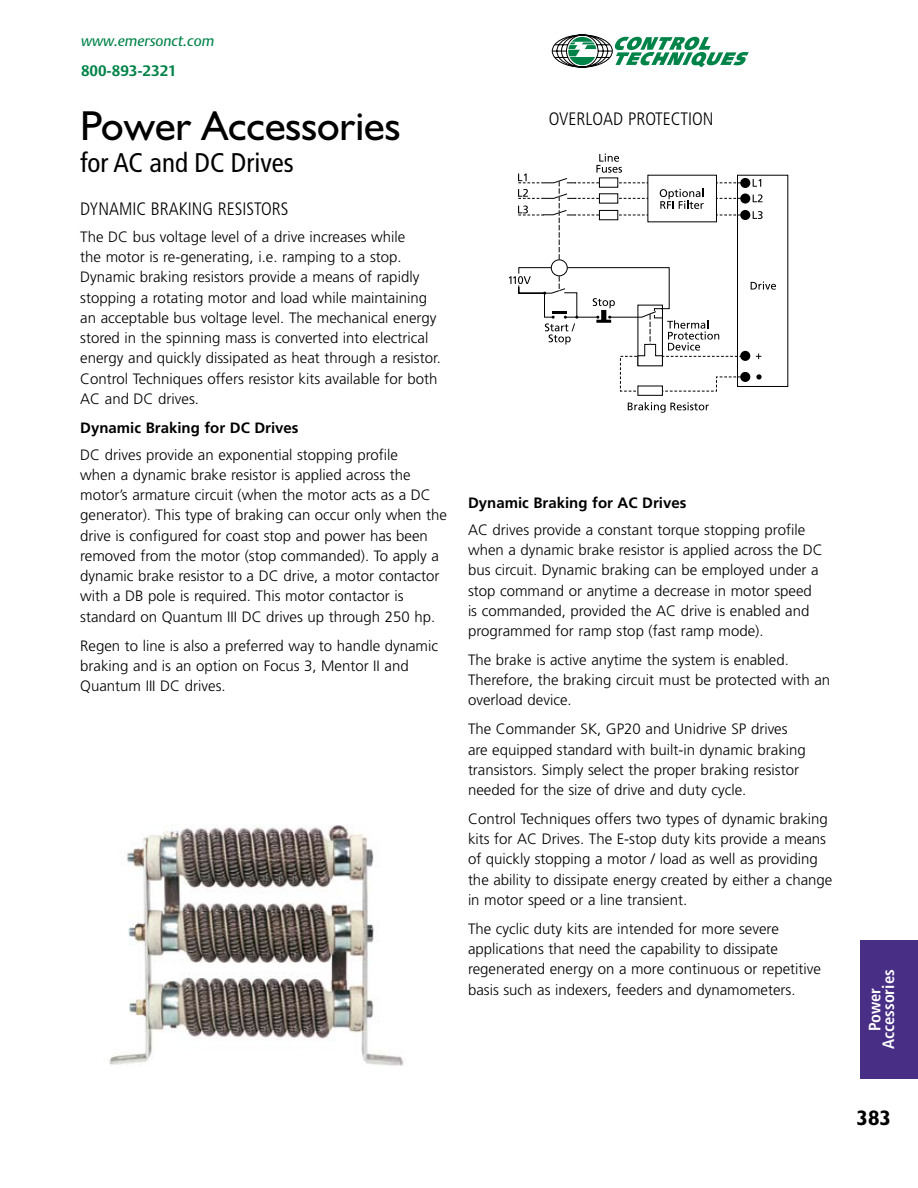
<style>
.page{position:relative;width:918px;height:1188px;background:#fff}
.page>*{position:absolute;margin:0;border:0;box-sizing:border-box;transform-origin:0 0}
.t1{font:42px "Humanist 521 BT";color:#000}
.t2{font:condensed 27px "Frutiger";color:#000}
.t3{font:700 21px "Humanist 521 BT";color:#000}
.t4{font:300 condensed 18px "Frutiger";color:#000}
.t5{font:700 condensed 16.5px/13.5px "Frutiger";color:#fff;text-align:center}
.t6{font:300 15px/20.2px "Frutiger";color:#000}
.t7{font:700 15px "Frutiger";color:#000}
.t8{font:italic 15px "DTL Argo T";color:#008348}
.t9{font:700 15px "DTL Argo T";color:#008348}
</style>
<div class="page">
<svg style="left:551px;top:34px;width:198px;height:34px"></svg>
<div style="left:860px;top:941px;width:58px;height:138px;background:#482e85"></div>
<div style="left:638px;top:386px;width:25px;height:10px;border:1px solid #000"></div>
<svg style="left:628px;top:402px;width:81px;height:11px"></svg>
<svg style="left:509px;top:154px;width:267px;height:238px"></svg>
<div style="left:599px;top:210px;width:19px;height:10px;background:#fff"></div>
<div style="left:599px;top:210px;width:19px;height:10px;border:1px solid #000"></div>
<div style="left:599px;top:194px;width:19px;height:9px;background:#fff"></div>
<div style="left:599px;top:178px;width:19px;height:9px;background:#fff"></div>
<img style="left:109px;top:825px;width:295px;height:241px">
<p class="t8" style="left:81px;top:32px;width:135px">www.emersonct.com</p>
<p class="t9" style="left:81px;top:62px;width:97px">800-893-2321</p>
<h1 class="t1" style="left:80px;top:100px;width:322px">Power Accessories</h1>
<h2 class="t2" style="left:80px;top:147px;width:215px">for AC and DC Drives</h2>
<p class="t4" style="left:80px;top:198px;width:20px">DYNAMIC</p>
<p class="t4" style="left:151px;top:198px;width:19px">BRAKING</p>
<p class="t4" style="left:218px;top:198px;width:18px">RESISTORS</p>
<p class="t6" style="left:80px;top:227px;width:362px">The DC bus voltage level of a drive increases while<br>the motor is re-generating, i.e. ramping to a stop.<br>Dynamic braking resistors provide a means of rapidly stopping a rotating motor and load while maintaining an acceptable bus voltage level. The mechanical energy stored in the spinning mass is converted into electrical energy and quickly dissipated as heat through a resistor.<br>Control Techniques offers resistor kits available for both AC and DC drives.</p>
<p class="t7" style="left:80px;top:419px;width:220px">Dynamic Braking for DC Drives</p>
<p class="t6" style="left:80px;top:445px;width:368px">DC drives provide an exponential stopping profile<br>when a dynamic brake resistor is applied across the motor’s armature circuit (when the motor acts as a DC generator). This type of braking can occur only when the drive is configured for coast stop and power has been removed from the motor (stop commanded). To apply a dynamic brake resistor to a DC drive, a motor contactor with a DB pole is required. This motor contactor is standard on Quantum III DC drives up through 250 hp.</p>
<p class="t6" style="left:80px;top:635px;width:359px">Regen to line is also a preferred way to handle dynamic braking and is an option on Focus 3, Mentor II and<br>Quantum III DC drives.</p>
<p class="t4" style="left:549px;top:108px;width:21px">OVERLOAD</p>
<p class="t4" style="left:628px;top:108px;width:18px">PROTECTION</p>
<p class="t7" style="left:468px;top:494px;width:220px">Dynamic Braking for AC Drives</p>
<p class="t6" style="left:468px;top:520px;width:356px">AC drives provide a constant torque stopping profile when a dynamic brake resistor is applied across the DC bus circuit. Dynamic braking can be employed under a stop command or anytime a decrease in motor speed is commanded, provided the AC drive is enabled and programmed for ramp stop (fast ramp mode).</p>
<p class="t6" style="left:468px;top:650px;width:364px">The brake is active anytime the system is enabled.<br>Therefore, the braking circuit must be protected with an overload device.</p>
<p class="t6" style="left:468px;top:719px;width:339px">The Commander SK, GP20 and Unidrive SP drives are equipped standard with built-in dynamic braking transistors. Simply select the proper braking resistor needed for the size of drive and duty cycle.</p>
<p class="t6" style="left:468px;top:809px;width:366px">Control Techniques offers two types of dynamic braking kits for AC Drives. The E-stop duty kits provide a means of quickly stopping a motor / load as well as providing the ability to dissipate energy created by either a change in motor speed or a line transient.</p>
<p class="t6" style="left:468px;top:919px;width:355px">The cyclic duty kits are intended for more severe applications that need the capability to dissipate regenerated energy on a more continuous or repetitive basis such as indexers, feeders and dynamometers.</p>
<p class="t5" style="left:868px;top:1049px;width:81px;rotate:-90deg">Power<br>Accessories</p>
<h3 class="t3" style="left:857px;top:1104px;width:36px">383</h3>
</div>
